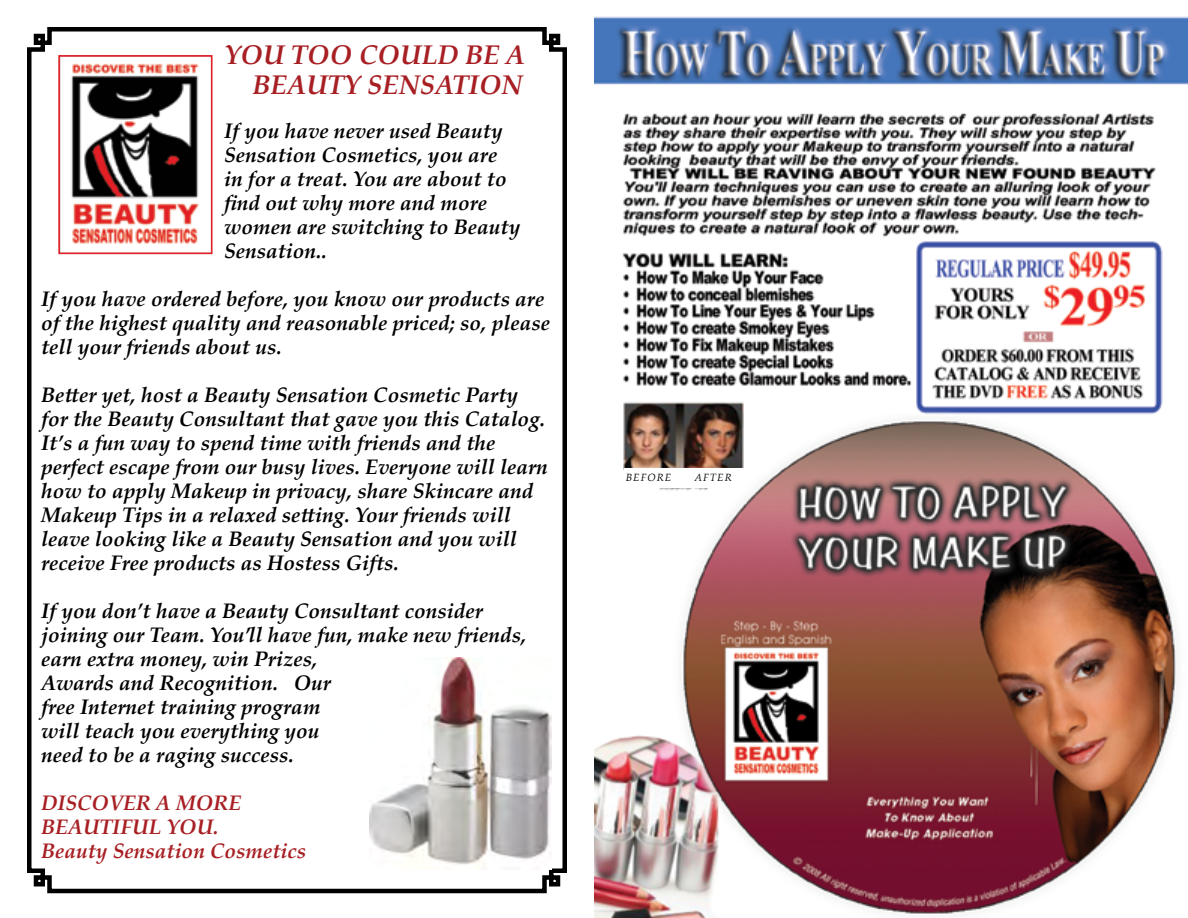
<style>
.page{position:relative;width:1188px;height:918px;background:#fff}
.page>*{position:absolute;margin:0;border:0;box-sizing:border-box;transform-origin:0 0}
.t1{font:italic 700 27px/30px "Palatino Linotype";color:#a81f23;text-align:right}
.t2{font:italic 700 21px/24px "Palatino Linotype";color:#000}
.t3{font:italic 700 21px/24px "Palatino Linotype";color:#a81f23}
.t4{font:italic 10.5px "Palatino Linotype";letter-spacing:.095em;color:#000}
</style>
<div class="page">
<img style="left:594px;top:16px;width:594px;height:902px">
<svg style="left:27px;top:27px;width:540px;height:867px"></svg>
<img style="left:369px;top:657px;width:183px;height:212px">
<img style="left:61px;top:58px;width:149px;height:193px">
<div style="left:58px;top:55px;width:155px;height:199px;border:2px solid #e11f26"></div>
<div style="left:624px;top:469px;width:120px;height:19px;background:#fff"></div>
<p class="t1" style="left:224px;top:39px;width:302px">YOU TOO COULD BE A<br>BEAUTY SENSATION</p>
<p class="t2" style="left:224px;top:118px;width:298px">If you have never used Beauty<br>Sensation Cosmetics, you are in for a treat. You are about to find out why more and more women are switching to Beauty<br>Sensation..</p>
<p class="t2" style="left:41px;top:286px;width:511px">If you have ordered before, you know our products are of the highest quality and reasonable priced; so, please tell your friends about us.</p>
<p class="t2" style="left:41px;top:382px;width:508px">Better yet, host a Beauty Sensation Cosmetic Party for the Beauty Consultant that gave you this Catalog.<br>It’s a fun way to spend time with friends and the perfect escape from our busy lives. Everyone will learn how to apply Makeup in privacy, share Skincare and Makeup Tips in a relaxed setting. Your friends will leave looking like a Beauty Sensation and you will receive Free products as Hostess Gifts.</p>
<p class="t2" style="left:41px;top:598px;width:487px">If you don’t have a Beauty Consultant consider joining our Team. You’ll have fun, make new friends, earn extra money, win Prizes,<br>Awards and Recognition. Our<br>free Internet training program<br>will teach you everything you<br>need to be a raging success.</p>
<p class="t3" style="left:41px;top:790px;width:267px">DISCOVER A MORE<br>BEAUTIFUL YOU.<br>Beauty Sensation Cosmetics</p>
<p class="t4" style="left:626px;top:470px;width:47px">BEFORE</p>
<p class="t4" style="left:694px;top:470px;width:39px">AFTER</p>
</div>
